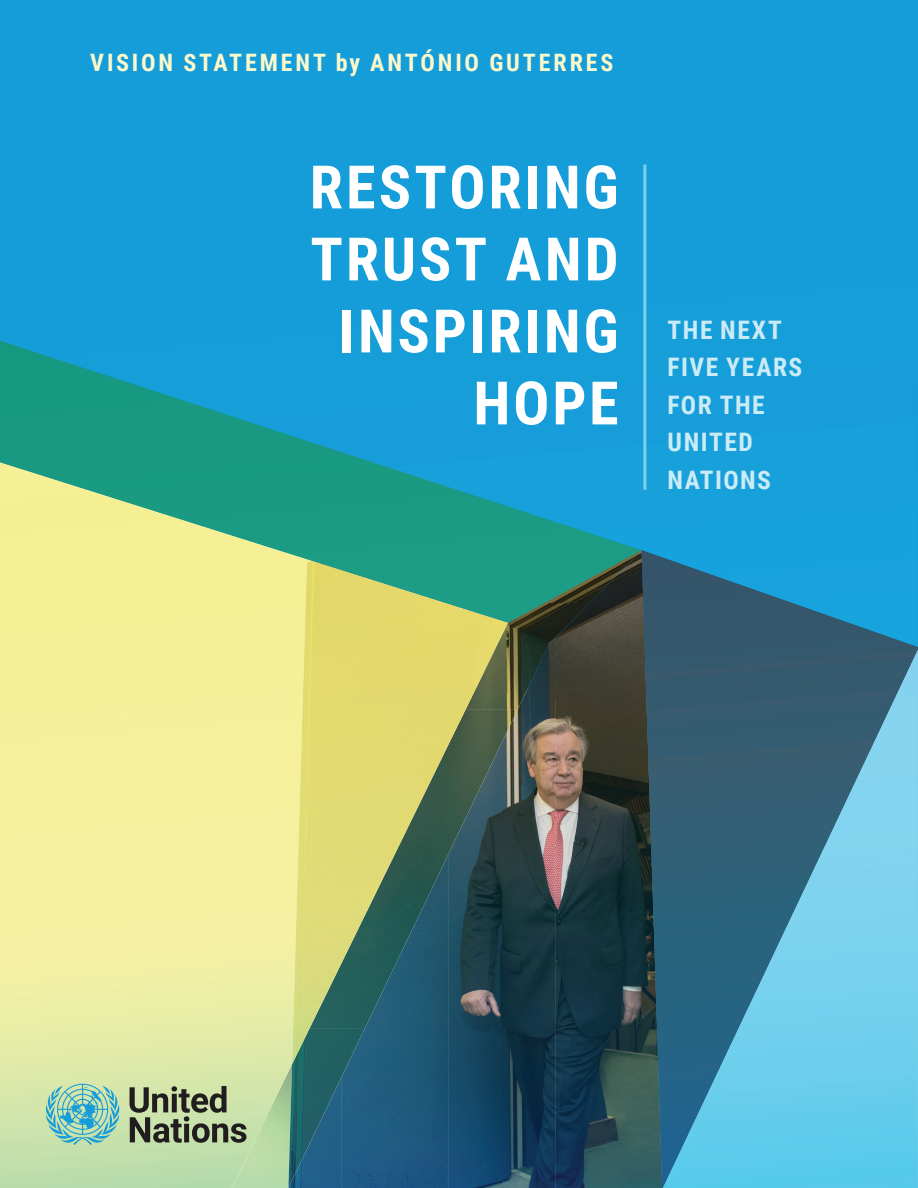
<style>
.page{position:relative;width:918px;height:1188px;background:#fff}
.page>*{position:absolute;margin:0;border:0;box-sizing:border-box;transform-origin:0 0}
.t1{font:700 60px/72px "Roboto Condensed";letter-spacing:.05em;color:#fff;text-align:right}
.t2{font:700 25.5px/37.5px "Roboto Condensed";letter-spacing:.055em;color:#cbebf7}
.t3{font:700 24px "Roboto Condensed";letter-spacing:.12em;color:#fbf8cc}
</style>
<div class="page">
<img style="left:867px;top:763px;width:51px;height:425px">
<img style="left:816px;top:763px;width:51px;height:425px">
<img style="left:765px;top:976px;width:51px;height:212px">
<img style="left:714px;top:976px;width:51px;height:212px">
<div style="left:0;top:1px;width:918px;height:377px;background:#159dd9"></div>
<div style="left:161px;top:378px;width:757px;height:53px;background:#179eda"></div>
<div style="left:321px;top:431px;width:597px;height:54px;background:#17a0da"></div>
<div style="left:482px;top:485px;width:436px;height:54px;background:#16a1db"></div>
<div style="left:642px;top:539px;width:276px;height:54px;background:#16a2dc"></div>
<div style="left:826px;top:593px;width:92px;height:22px;background:#17a4dd"></div>
<img style="left:556px;top:603px;width:86px;height:266px">
<img style="left:502px;top:710px;width:54px;height:478px">
<img style="left:449px;top:816px;width:53px;height:372px">
<img style="left:395px;top:922px;width:54px;height:266px">
<img style="left:555px;top:869px;width:104px;height:319px">
<div style="left:342px;top:1029px;width:53px;height:159px;background:#215d82"></div>
<img style="left:314px;top:1135px;width:28px;height:53px">
<img style="left:0;top:341px;width:161px;height:121px">
<img style="left:160px;top:393px;width:161px;height:168px">
<img style="left:320px;top:445px;width:162px;height:158px">
<img style="left:481px;top:498px;width:108px;height:105px">
<img style="left:588px;top:532px;width:54px;height:18px">
<img style="left:544px;top:550px;width:98px;height:53px">
<img style="left:465px;top:603px;width:125px;height:107px">
<img style="left:422px;top:709px;width:96px;height:107px">
<img style="left:366px;top:816px;width:101px;height:106px">
<img style="left:317px;top:922px;width:99px;height:107px">
<img style="left:312px;top:1028px;width:53px;height:107px">
<img style="left:288px;top:1135px;width:26px;height:53px">
<img style="left:0;top:462px;width:209px;height:726px">
<img style="left:208px;top:528px;width:104px;height:609px">
<img style="left:208px;top:1136px;width:49px;height:52px">
<img style="left:301px;top:561px;width:164px;height:202px">
<img style="left:465px;top:609px;width:43px;height:102px">
<img style="left:297px;top:762px;width:125px;height:152px">
<img style="left:422px;top:762px;width:18px;height:38px">
<img style="left:294px;top:913px;width:72px;height:101px">
<img style="left:292px;top:1014px;width:25px;height:50px">
<img style="left:642px;top:550px;width:184px;height:426px">
<img style="left:825px;top:615px;width:93px;height:148px">
<img style="left:825px;top:762px;width:39px;height:83px">
<img style="left:655px;top:975px;width:109px;height:107px">
<img style="left:659px;top:1081px;width:54px;height:107px">
<svg style="left:44px;top:1084px;width:77px;height:61px;background:#8fcaba"></svg>
<svg style="left:130px;top:1086px;width:116px;height:57px;background:#889473"></svg>
<hr style="left:643px;top:165px;width:3px;height:325px;background:#7ecfee">
<p class="t3" style="left:90px;top:46px;width:525px">VISION STATEMENT by ANTÓNIO GUTERRES</p>
<h1 class="t1" style="left:310px;top:149px;width:310px">RESTORING<br>TRUST AND<br>INSPIRING<br>HOPE</h1>
<p class="t2" style="left:668px;top:310px;width:136px">THE NEXT<br>FIVE YEARS<br>FOR THE<br>UNITED<br>NATIONS</p>
</div>
